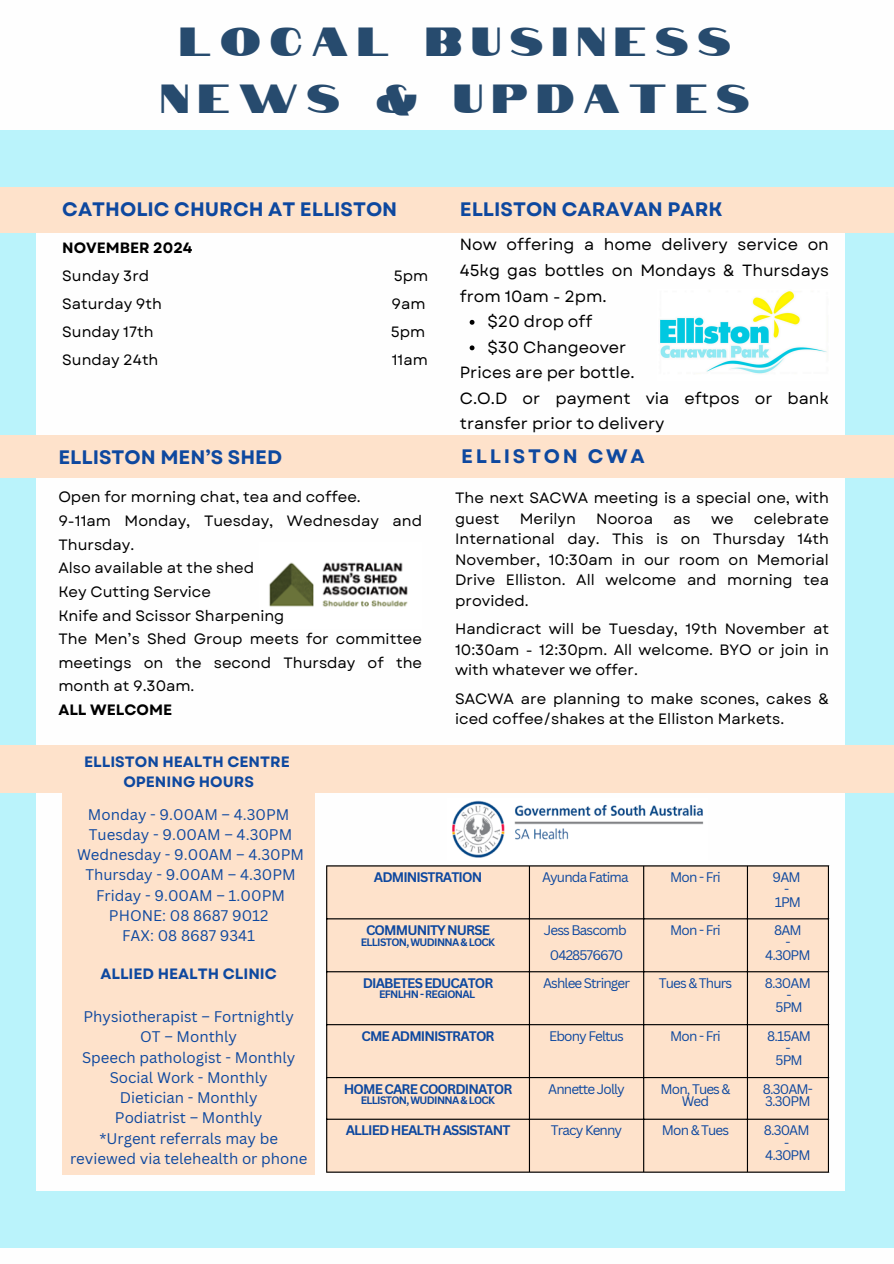
<style>
.page{position:relative;width:894px;height:1264px;background:#fff}
.page>*{position:absolute;margin:0;border:0;box-sizing:border-box;transform-origin:0 0}
.t1{font:40.5px/56.2px "Notable";letter-spacing:.225em;color:#274b6e;text-align:center}
.t2{font:700 19.5px "Garet";color:#0e489f}
.t3{font:700 19.5px "Garet";letter-spacing:.14em;color:#0e489f}
.t4{font:16.2px/25.5px "Garet";color:#000;text-align:justify}
.t5{font:15px/20.5px "Garet";color:#000}
.t6{font:15px/20.2px "Canva Sans";color:#0e489f;text-align:center}
.t7{font:700 15px/20.2px "Garet";color:#0e489f;text-align:center}
.t8{font:700 15px "Garet";color:#000}
.t9{font:13.5px/12.3px "Canva Sans";letter-spacing:-.065em;color:#0e489f;text-align:center}
.t10{font:700 13.5px "Canva Sans";letter-spacing:-.065em;color:#0e489f}
.t11{font:700 10.5px "Canva Sans";letter-spacing:-.065em;color:#0e489f}
</style>
<div class="page">
<div style="left:0;top:0;width:893px;height:1263px;background:#baf3fb"></div>
<div style="left:0;top:0;width:893px;height:129px;background:#fefefe"></div>
<div style="left:0;top:1248px;width:893px;height:15px;background:#fefefe"></div>
<div style="left:36px;top:187px;width:808px;height:1003px;background:#fefefe"></div>
<div style="left:0;top:745px;width:893px;height:47px;background:#fee2cb"></div>
<div style="left:455px;top:434px;width:438px;height:43px;background:#fee2cb"></div>
<div style="left:327px;top:866px;width:500px;height:305px;background:#fee2cb"></div>
<hr style="left:326px;top:866px;width:1px;height:305px;background:#000">
<hr style="left:528px;top:866px;width:2px;height:305px;background:#000">
<hr style="left:643px;top:866px;width:1px;height:305px;background:#000">
<hr style="left:746px;top:866px;width:1px;height:305px;background:#000">
<hr style="left:827px;top:866px;width:1px;height:305px;background:#000">
<hr style="left:326px;top:865px;width:502px;height:1px;background:#000">
<hr style="left:326px;top:918px;width:502px;height:1px;background:#000">
<hr style="left:326px;top:971px;width:502px;height:1px;background:#000">
<hr style="left:326px;top:1024px;width:502px;height:1px;background:#000">
<hr style="left:326px;top:1076px;width:502px;height:2px;background:#000">
<hr style="left:326px;top:1118px;width:502px;height:1px;background:#000">
<hr style="left:326px;top:1171px;width:502px;height:1px;background:#000">
<div style="left:62px;top:762px;width:253px;height:412px;background:#fee2cb"></div>
<img style="left:452px;top:800px;width:252px;height:58px">
<div style="left:0;top:187px;width:893px;height:45px;background:#fee2cb"></div>
<div style="left:0;top:434px;width:460px;height:43px;background:#fee2cb"></div>
<svg style="left:469px;top:320px;width:5px;height:5px"></svg>
<svg style="left:469px;top:345px;width:5px;height:5px"></svg>
<img style="left:660px;top:291px;width:167px;height:83px">
<img style="left:269px;top:562px;width:139px;height:45px">
<h3 class="t1" style="left:161px;top:8px;width:590px">LOCAL BUSINESS<br>NEWS &amp; UPDATES</h3>
<p class="t2" style="left:62px;top:195px;width:336px">CATHOLIC CHURCH AT ELLISTON</p>
<h2 class="t2" style="left:460px;top:195px;width:264px">ELLISTON CARAVAN PARK</h2>
<p class="t8" style="left:62px;top:237px;width:132px">NOVEMBER 2024</p>
<p class="t5" style="left:62px;top:265px;width:88px">Sunday 3rd</p>
<p class="t5" style="left:393px;top:265px;width:36px">5pm</p>
<p class="t5" style="left:62px;top:293px;width:101px">Saturday 9th</p>
<p class="t5" style="left:391px;top:293px;width:35px">9am</p>
<p class="t5" style="left:62px;top:322px;width:93px">Sunday 17th</p>
<p class="t5" style="left:390px;top:322px;width:36px">5pm</p>
<p class="t5" style="left:62px;top:350px;width:98px">Sunday 24th</p>
<p class="t5" style="left:392px;top:350px;width:37px">11am</p>
<p class="t2" style="left:58px;top:443px;width:225px">ELLISTON MEN’S SHED</p>
<p class="t5" style="left:58px;top:487px;width:304px">Open for morning chat, tea and coffee.</p>
<p class="t5" style="left:58px;top:509px;width:365px;line-height:23.7px">9-11am Monday, Tuesday, Wednesday and<br>Thursday.</p>
<p class="t5" style="left:58px;top:558px;width:197px">Also available at the shed</p>
<p class="t5" style="left:58px;top:581px;width:154px">Key Cutting Service</p>
<p class="t5" style="left:58px;top:605px;width:227px">Knife and Scissor Sharpening</p>
<p class="t5" style="left:58px;top:627px;width:365px;line-height:23.7px;text-align:justify">The Men’s Shed Group meets for committee meetings on the second Thursday of the month at 9.30am.</p>
<p class="t8" style="left:58px;top:699px;width:115px">ALL WELCOME</p>
<p class="t7" style="left:84px;top:751px;width:207px">ELLISTON HEALTH CENTRE<br>OPENING HOURS</p>
<p class="t4" style="left:460px;top:232px;width:370px">Now offering a home delivery service on 45kg gas bottles on Mondays &amp; Thursdays from 10am - 2pm.</p>
<p class="t4" style="left:487px;top:309px;width:106px">$20 drop off</p>
<p class="t4" style="left:487px;top:334px;width:140px">$30 Changeover</p>
<p class="t4" style="left:460px;top:360px;width:176px">Prices are per bottle.</p>
<p class="t4" style="left:460px;top:385px;width:370px">C.O.D or payment via eftpos or bank transfer prior to delivery</p>
<h2 class="t3" style="left:461px;top:442px;width:185px">ELLISTON CWA</h2>
<h1 class="t5" style="left:455px;top:488px;width:375px">The next SACWA meeting is a special one, with guest</h1>
<h1 class="t5" style="left:455px;top:508px;width:375px;text-align:justify;text-indent:299px">celebrate International day. This is on Thursday 14th November, 10:30am in our room on Memorial Drive Elliston. All welcome and morning tea provided.</h1>
<h2 class="t5" style="left:455px;top:619px;width:375px;text-align:justify">Handicract will be Tuesday, 19th November at 10:30am - 12:30pm. All welcome. BYO or join in with whatever we offer.</h2>
<h2 class="t5" style="left:455px;top:688px;width:375px">SACWA are planning to make scones, cakes &amp; iced coffee/shakes at the Elliston Markets.</h2>
<h1 class="t5" style="left:519px;top:508px;width:58px">Merilyn</h1>
<h1 class="t5" style="left:596px;top:508px;width:58px">Nooroa</h1>
<h1 class="t5" style="left:673px;top:508px;width:19px">as</h1>
<h1 class="t5" style="left:710px;top:508px;width:24px">we</h1>
<p class="t6" style="left:88px;top:803px;width:203px">Monday - 9.00AM – 4.30PM</p>
<p class="t6" style="left:89px;top:823px;width:205px">Tuesday - 9.00AM – 4.30PM</p>
<p class="t6" style="left:77px;top:844px;width:228px">Wednesday - 9.00AM – 4.30PM</p>
<p class="t6" style="left:85px;top:864px;width:212px">Thursday - 9.00AM – 4.30PM</p>
<p class="t6" style="left:96px;top:884px;width:190px">Friday - 9.00AM – 1.00PM</p>
<p class="t6" style="left:109px;top:904px;width:161px">PHONE: 08 8687 9012</p>
<p class="t6" style="left:122px;top:925px;width:135px">FAX: 08 8687 9341</p>
<p class="t7" style="left:100px;top:964px;width:178px">ALLIED HEALTH CLINIC</p>
<p class="t6" style="left:83px;top:1006px;width:212px">Physiotherapist – Fortnightly</p>
<p class="t6" style="left:140px;top:1026px;width:98px">OT – Monthly</p>
<p class="t6" style="left:82px;top:1046px;width:215px">Speech pathologist - Monthly</p>
<p class="t6" style="left:110px;top:1066px;width:159px">Social Work - Monthly</p>
<p class="t6" style="left:120px;top:1087px;width:139px">Dietician - Monthly</p>
<p class="t6" style="left:115px;top:1107px;width:149px">Podiatrist – Monthly</p>
<p class="t6" style="left:70px;top:1127px;width:239px">*Urgent referrals may be reviewed via telehealth or phone</p>
<p class="t10" style="left:374px;top:867px;width:110px">ADMINISTRATION</p>
<p class="t9" style="left:542px;top:870px;width:88px">Ayunda Fatima</p>
<p class="t9" style="left:670px;top:870px;width:52px">Mon - Fri</p>
<p class="t9" style="left:772px;top:870px;width:30px">9AM</p>
<p class="t9" style="left:784px;top:883px;width:7px">-</p>
<p class="t9" style="left:774px;top:895px;width:28px">1PM</p>
<p class="t10" style="left:366px;top:920px;width:125px">COMMUNITY NURSE</p>
<p class="t11" style="left:360px;top:934px;width:136px">ELLISTON, WUDINNA &amp; LOCK</p>
<p class="t9" style="left:543px;top:923px;width:84px">Jess Bascomb</p>
<p class="t9" style="left:549px;top:948px;width:75px">0428576670</p>
<p class="t9" style="left:670px;top:923px;width:52px">Mon - Fri</p>
<p class="t9" style="left:773px;top:923px;width:29px">8AM</p>
<p class="t9" style="left:785px;top:935px;width:7px">-</p>
<p class="t9" style="left:764px;top:948px;width:47px">4.30PM</p>
<p class="t10" style="left:362px;top:973px;width:132px">DIABETES EDUCATOR</p>
<p class="t11" style="left:379px;top:987px;width:97px">EFNLHN - REGIONAL</p>
<p class="t9" style="left:543px;top:976px;width:88px">Ashlee Stringer</p>
<p class="t9" style="left:658px;top:976px;width:75px">Tues &amp; Thurs</p>
<p class="t9" style="left:764px;top:976px;width:47px">8.30AM</p>
<p class="t9" style="left:786px;top:988px;width:7px">-</p>
<p class="t9" style="left:775px;top:1001px;width:29px">5PM</p>
<p class="t10" style="left:361px;top:1026px;width:135px">CME ADMINISTRATOR</p>
<p class="t9" style="left:549px;top:1029px;width:76px">Ebony Feltus</p>
<p class="t9" style="left:670px;top:1029px;width:52px">Mon - Fri</p>
<h3 class="t9" style="left:767px;top:1029px;width:45px">8.15AM</h3>
<p class="t9" style="left:785px;top:1041px;width:7px">-</p>
<p class="t9" style="left:775px;top:1053px;width:29px">5PM</p>
<p class="t10" style="left:343px;top:1079px;width:170px">HOME CARE COORDINATOR</p>
<p class="t11" style="left:360px;top:1092px;width:136px">ELLISTON, WUDINNA &amp; LOCK</p>
<p class="t9" style="left:548px;top:1082px;width:78px">Annette Jolly</p>
<p class="t9" style="left:660px;top:1082px;width:71px">Mon, Tues &amp;<br>Wed</p>
<p class="t9" style="left:762px;top:1082px;width:52px;text-align:left">8.30AM-<br>3.30PM</p>
<p class="t10" style="left:346px;top:1120px;width:166px">ALLIED HEALTH ASSISTANT</p>
<p class="t9" style="left:550px;top:1123px;width:73px">Tracy Kenny</p>
<p class="t9" style="left:661px;top:1123px;width:69px">Mon &amp; Tues</p>
<p class="t9" style="left:763px;top:1123px;width:47px">8.30AM</p>
<p class="t9" style="left:784px;top:1136px;width:7px">-</p>
<p class="t9" style="left:764px;top:1148px;width:47px">4.30PM</p>
</div>
